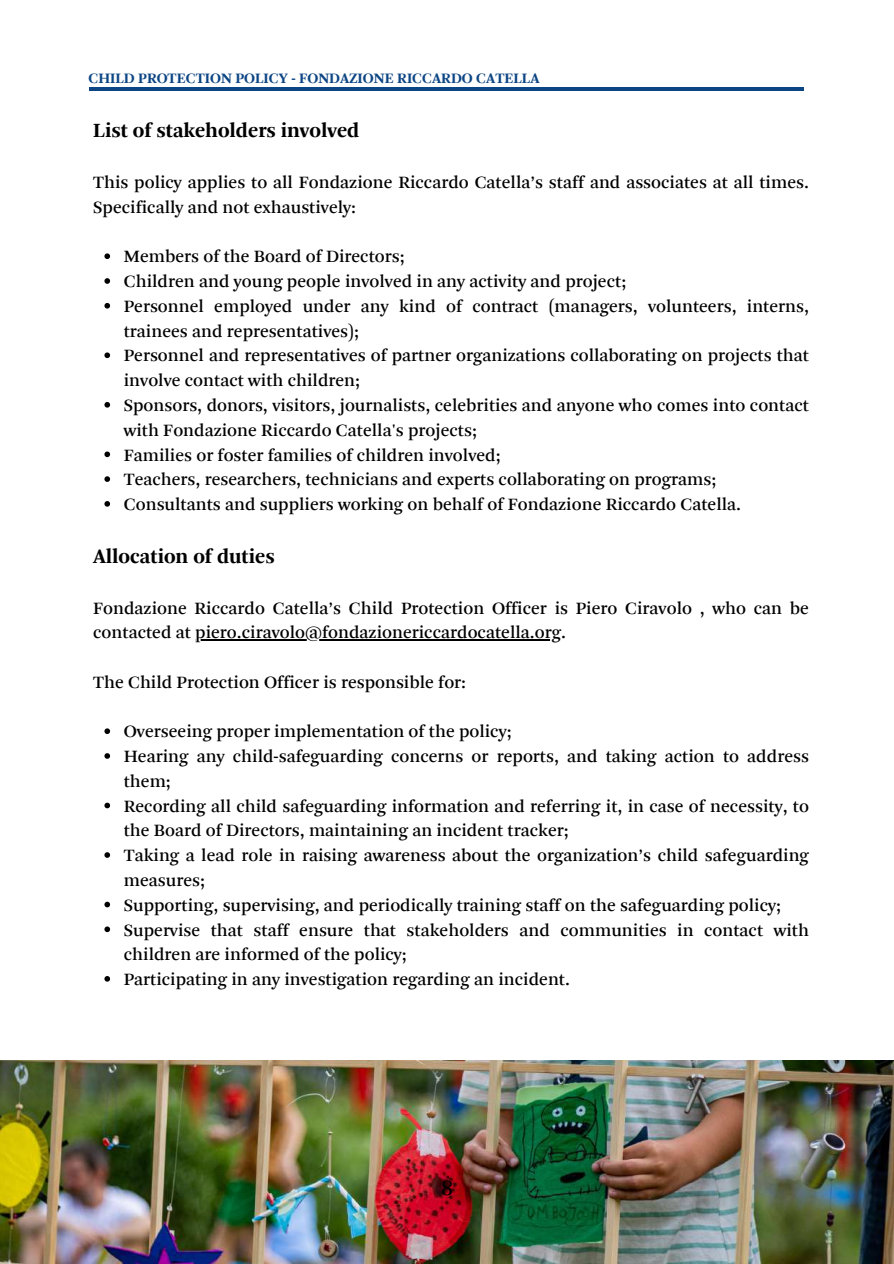
<style>
.page{position:relative;width:894px;height:1264px;background:#fff}
.page>*{position:absolute;margin:0;border:0;box-sizing:border-box;transform-origin:0 0}
.t1{font:24px "Copyright TYPE BY";color:#000}
.t2{font:21px "Copyright TYPE BY";color:#000}
.t3{font:18px/24.8px "Copyright TYPE BY";color:#000}
.t4{font:15px "Copyright TYPE BY";color:#0c4584}
</style>
<div class="page">
<hr style="left:89px;top:88px;width:715px;height:3px;background:#0c4584">
<img style="left:0;top:1060px;width:893px;height:203px">
<svg style="left:104px;top:253px;width:6px;height:6px"></svg>
<svg style="left:104px;top:278px;width:6px;height:6px"></svg>
<svg style="left:104px;top:303px;width:6px;height:5px"></svg>
<svg style="left:104px;top:352px;width:6px;height:6px"></svg>
<svg style="left:104px;top:402px;width:6px;height:5px"></svg>
<svg style="left:104px;top:451px;width:6px;height:6px"></svg>
<svg style="left:104px;top:476px;width:6px;height:6px"></svg>
<svg style="left:104px;top:501px;width:6px;height:5px"></svg>
<hr style="left:195px;top:639px;width:366px;height:1px;background:#000">
<svg style="left:104px;top:728px;width:6px;height:6px"></svg>
<svg style="left:104px;top:753px;width:6px;height:5px"></svg>
<svg style="left:104px;top:802px;width:6px;height:6px"></svg>
<svg style="left:104px;top:852px;width:6px;height:5px"></svg>
<svg style="left:104px;top:901px;width:6px;height:6px"></svg>
<svg style="left:104px;top:926px;width:6px;height:6px"></svg>
<svg style="left:104px;top:976px;width:6px;height:5px"></svg>
<p class="t4" style="left:88px;top:69px;width:452px">CHILD PROTECTION POLICY - FONDAZIONE RICCARDO CATELLA</p>
<p class="t2" style="left:93px;top:117px;width:268px">List of stakeholders involved</p>
<p class="t3" style="left:93px;top:170px;width:717px">This policy applies to all Fondazione Riccardo Catella’s staff and associates at all times.<br>Specifically and not exhaustively:</p>
<p class="t3" style="left:124px;top:244px;width:686px">Members of the Board of Directors;<br>Children and young people involved in any activity and project;<br>Personnel employed under any kind of contract (managers, volunteers, interns, trainees and representatives);<br>Personnel and representatives of partner organizations collaborating on projects that involve contact with children;<br>Sponsors, donors, visitors, journalists, celebrities and anyone who comes into contact with Fondazione Riccardo Catella's projects;<br>Families or foster families of children involved;<br>Teachers, researchers, technicians and experts collaborating on programs; Consultants and suppliers working on behalf of Fondazione Riccardo Catella.</p>
<p class="t2" style="left:93px;top:542px;width:183px">Allocation of duties</p>
<p class="t3" style="left:93px;top:595px;width:717px">Fondazione Riccardo Catella’s Child Protection Officer is Piero Ciravolo , who can be contacted at piero.ciravolo@fondazionericcardocatella.org.</p>
<p class="t3" style="left:93px;top:670px;width:374px">The Child Protection Officer is responsible for:</p>
<p class="t3" style="left:124px;top:719px;width:686px">Overseeing proper implementation of the policy;<br>Hearing any child-safeguarding concerns or reports, and taking action to address them;<br>Recording all child safeguarding information and referring it, in case of necessity, to the Board of Directors, maintaining an incident tracker;<br>Taking a lead role in raising awareness about the organization’s child safeguarding measures;<br>Supporting, supervising, and periodically training staff on the safeguarding policy; Supervise that staff ensure that stakeholders and communities in contact with children are informed of the policy;<br>Participating in any investigation regarding an incident.</p>
<h1 class="t1" style="left:441px;top:1172px;width:14px">8</h1>
</div>
